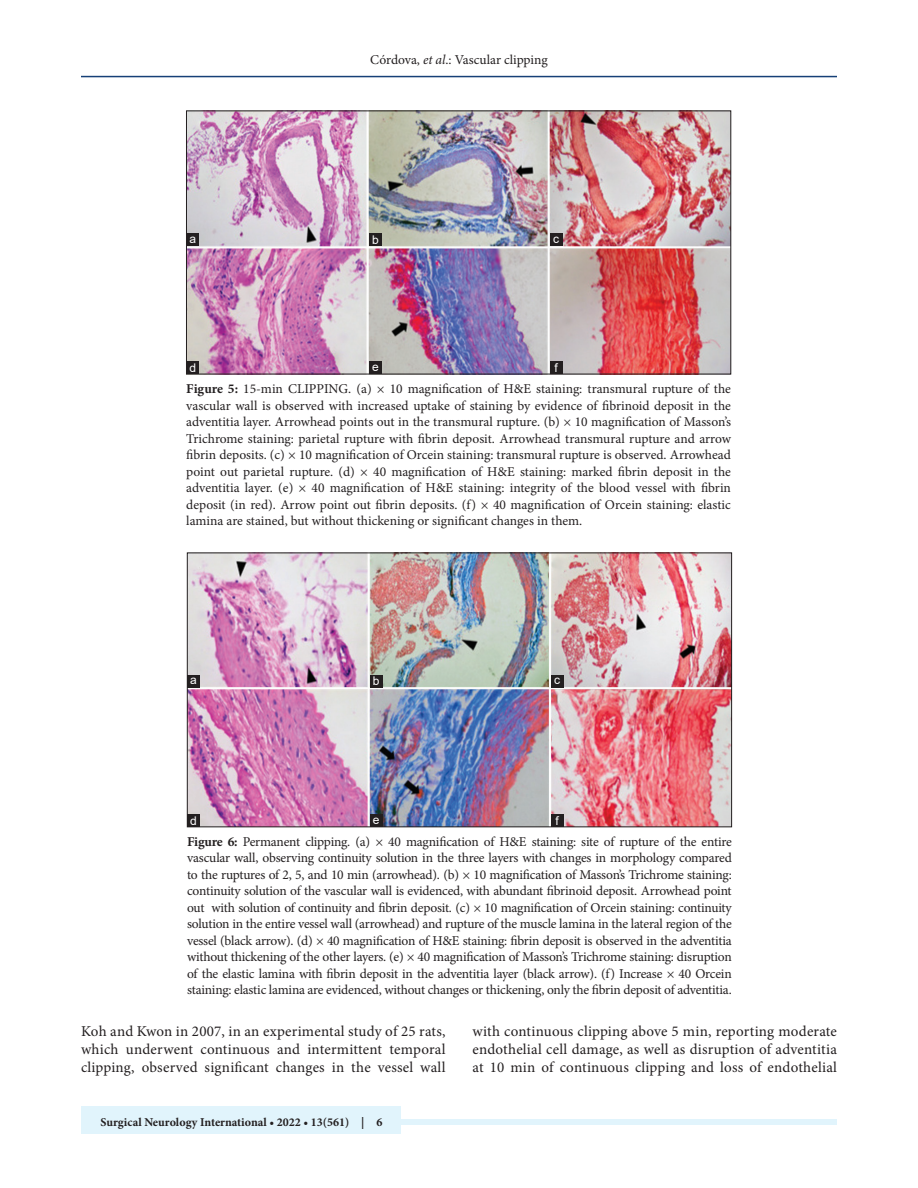
<style>
.page{position:relative;width:918px;height:1188px;background:#fff}
.page>*{position:absolute;margin:0;border:0;box-sizing:border-box;transform-origin:0 0}
.TX{font:15px/18px "Minion Pro";letter-spacing:.015em;color:#231f20;text-align:justify}
.FGC{font:13.5px/16.5px "Minion Pro";letter-spacing:-.01em;color:#231f20;text-align:justify}
.t1{font:700 12px "Minion Pro";color:#231f20}
.LABEL{font:12px "Arial";color:#fff}
.s1{font-style:italic}
.s2{font-weight:700}
</style>
<div class="page">
<hr style="left:81px;top:76px;width:756px;height:1px;background:#164077">
<div style="left:81px;top:1119px;width:756px;height:6px;background:#e1f4fc"></div>
<div style="left:81px;top:1106px;width:319px;height:28px;background:#e1f4fc"></div>
<img style="left:189px;top:555px;width:541px;height:270px">
<div style="left:187px;top:553px;width:545px;height:274px;border:1px solid #231f20"></div>
<div style="left:187px;top:814px;width:13px;height:13px;background:#231f20"></div>
<div style="left:551px;top:675px;width:13px;height:13px;background:#231f20"></div>
<div style="left:370px;top:675px;width:13px;height:13px;background:#231f20"></div>
<div style="left:551px;top:814px;width:13px;height:13px;background:#231f20"></div>
<div style="left:187px;top:675px;width:13px;height:13px;background:#231f20"></div>
<div style="left:370px;top:814px;width:13px;height:13px;background:#231f20"></div>
<img style="left:188px;top:113px;width:541px;height:259px">
<div style="left:186px;top:111px;width:545px;height:263px;border:1px solid #231f20"></div>
<div style="left:186px;top:361px;width:13px;height:13px;background:#231f20"></div>
<div style="left:550px;top:233px;width:13px;height:13px;background:#231f20"></div>
<div style="left:369px;top:234px;width:13px;height:12px;background:#231f20"></div>
<div style="left:550px;top:361px;width:12px;height:13px;background:#231f20"></div>
<div style="left:186px;top:234px;width:13px;height:12px;background:#231f20"></div>
<div style="left:369px;top:361px;width:13px;height:13px;background:#231f20"></div>
<p class="LABEL" style="left:189px;top:231px;width:8px">a</p>
<p class="LABEL" style="left:189px;top:360px;width:8px">d</p>
<p class="FGC" style="left:370px;top:51px;width:179px">Córdova, <span class="s1">et al</span>.: Vascular clipping</p>
<p class="LABEL" style="left:372px;top:232px;width:8px">b</p>
<p class="LABEL" style="left:553px;top:231px;width:7px">c</p>
<p class="LABEL" style="left:372px;top:359px;width:8px">e</p>
<p class="LABEL" style="left:554px;top:360px;width:5px">f</p>
<p class="FGC" style="left:186px;top:381px;width:546px"><span class="s2">Figure 5:</span> 15-min CLIPPING. (a) × 10 magnification of H&amp;E staining: transmural rupture of the vascular wall is observed with increased uptake of staining by evidence of fibrinoid deposit in the adventitia layer. Arrowhead points out in the transmural rupture. (b) × 10 magnification of Masson’s Trichrome staining: parietal rupture with fibrin deposit. Arrowhead transmural rupture and arrow fibrin deposits. (c) × 10 magnification of Orcein staining: transmural rupture is observed. Arrowhead point out parietal rupture. (d) × 40 magnification of H&amp;E staining: marked fibrin deposit in the adventitia layer. (e) × 40 magnification of H&amp;E staining: integrity of the blood vessel with fibrin deposit (in red). Arrow point out fibrin deposits. (f) × 40 magnification of Orcein staining: elastic lamina are stained, but without thickening or significant changes in them.</p>
<p class="LABEL" style="left:190px;top:672px;width:8px">a</p>
<p class="LABEL" style="left:190px;top:813px;width:8px">d</p>
<p class="LABEL" style="left:373px;top:673px;width:8px">b</p>
<p class="LABEL" style="left:554px;top:672px;width:7px">c</p>
<p class="LABEL" style="left:373px;top:811px;width:8px">e</p>
<p class="LABEL" style="left:556px;top:813px;width:5px">f</p>
<p class="FGC" style="left:187px;top:833px;width:546px"><span class="s2">Figure 6:</span> Permanent clipping. (a) × 40 magnification of H&amp;E staining: site of rupture of the entire vascular wall, observing continuity solution in the three layers with changes in morphology compared to the ruptures of 2, 5, and 10 min (arrowhead). (b) × 10 magnification of Masson’s Trichrome staining: continuity solution of the vascular wall is evidenced, with abundant fibrinoid deposit. Arrowhead point out with solution of continuity and fibrin deposit. (c) × 10 magnification of Orcein staining: continuity solution in the entire vessel wall (arrowhead) and rupture of the muscle lamina in the lateral region of the vessel (black arrow). (d) × 40 magnification of H&amp;E staining: fibrin deposit is observed in the adventitia without thickening of the other layers. (e) × 40 magnification of Masson’s Trichrome staining: disruption of the elastic lamina with fibrin deposit in the adventitia layer (black arrow). (f) Increase × 40 Orcein staining: elastic lamina are evidenced, without changes or thickening, only the fibrin deposit of adventitia.</p>
<p class="TX" style="left:81px;top:1023px;width:366px">Koh and Kwon in 2007, in an experimental study of 25 rats, which underwent continuous and intermittent temporal clipping, observed significant changes in the vessel wall</p>
<p class="TX" style="left:472px;top:1023px;width:366px">with continuous clipping above 5 min, reporting moderate endothelial cell damage, as well as disruption of adventitia at 10 min of continuous clipping and loss of endothelial</p>
<p class="t1" style="left:100px;top:1113px;width:284px">Surgical Neurology International • 2022 • 13(561) | 6</p>
</div>
